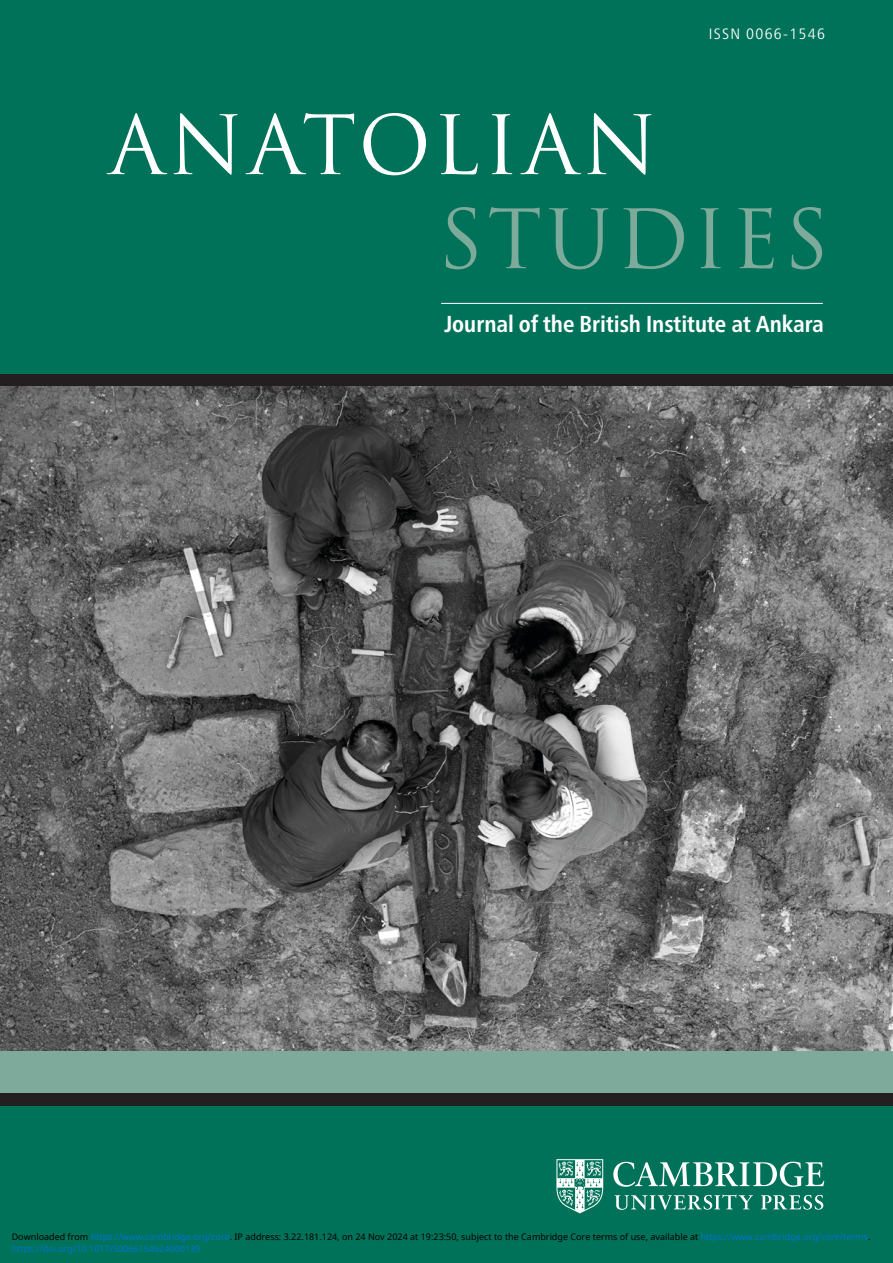
<style>
.page{position:relative;width:893px;height:1263px;background:#007259}
.page>*{position:absolute;margin:0;border:0;box-sizing:border-box;transform-origin:0 0}
.t1{font:79.5px "Trajan Pro";color:#fff}
.t2{font:79.5px "Trajan Pro";color:#7daa9a}
.t3{font:700 condensed 23.1px "Frutiger Neue LTW1 G";color:#fff}
.t4{font:300 condensed 15px "Frutiger Neue LTW1 G";color:#fff;scale:1.1 1}
.t5{font:9px "Noto Sans";color:#000}
.t6{font:9px "Noto Sans";color:#0172cf}
.s1{color:#0172cf}
</style>
<div class="page">
<hr style="left:441px;top:303px;width:382px;height:1px;background:#fff">
<svg style="left:613px;top:1162px;width:211px;height:48px"></svg>
<svg style="left:556px;top:1159px;width:47px;height:54px"></svg>
<div style="left:0;top:1050px;width:893px;height:43px;background:#7daa9a"></div>
<div style="left:0;top:374px;width:893px;height:13px;background:#231f20"></div>
<div style="left:0;top:1093px;width:893px;height:13px;background:#231f20"></div>
<img style="left:0;top:387px;width:893px;height:663px">
<h3 class="t4" style="left:709px;top:25px;width:107px">ISSN 0066-1546</h3>
<h1 class="t1" style="left:109px;top:95px;width:550px">ANATOLIAN</h1>
<h1 class="t2" style="left:438px;top:189px;width:392px">STUDIES</h1>
<h2 class="t3" style="left:444px;top:310px;width:381px">Journal of the British Institute at Ankara</h2>
<p class="t5" style="left:12px;top:1231px;width:860px">Downloaded from <span class="s1">https://www.cambridge.org/core</span>. IP address: 3.22.181.124, on 24 Nov 2024 at 19:23:50, subject to the Cambridge Core terms of use, available at <span class="s1">https://www.cambridge.org/core/terms</span>.</p>
<p class="t6" style="left:12px;top:1243px;width:190px">https://doi.org/10.1017/S0066154624000139</p>
</div>
